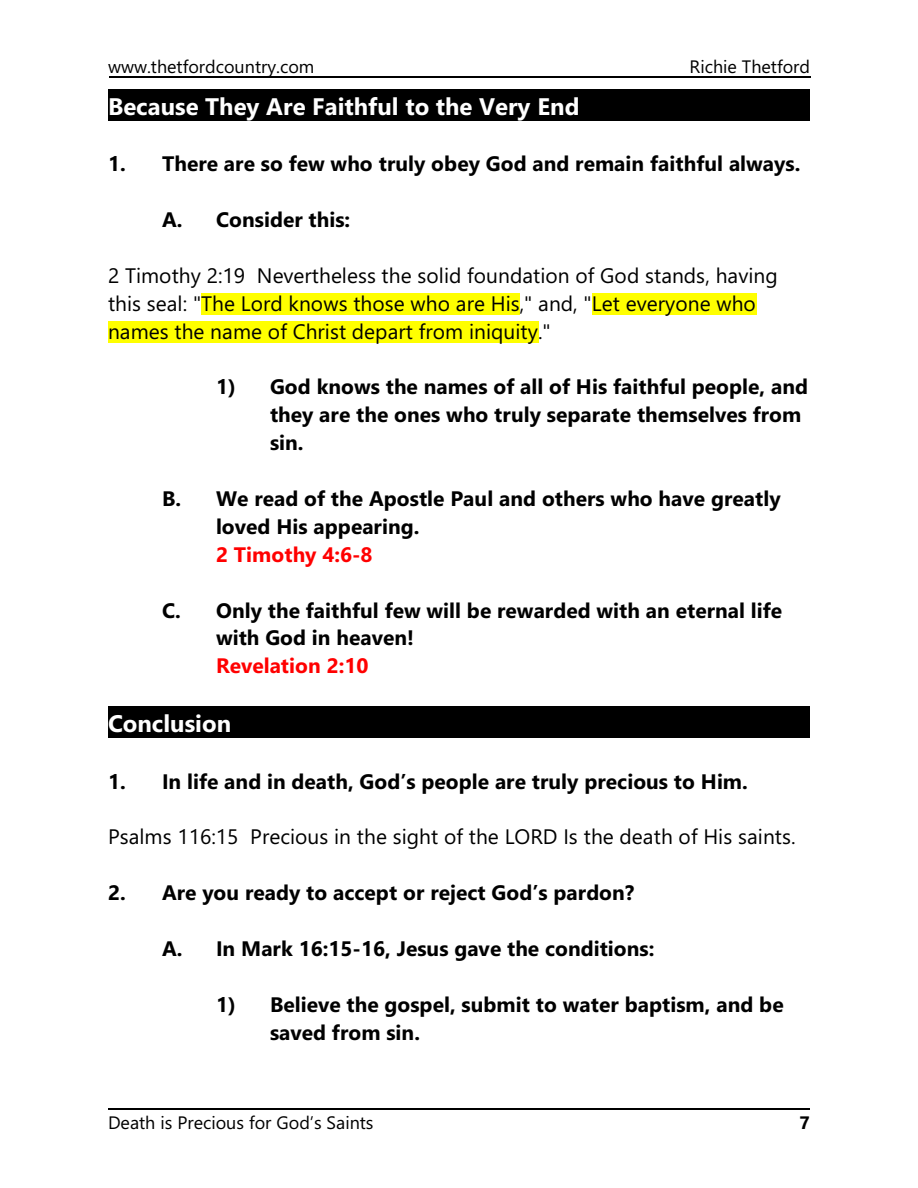
<style>
.page{position:relative;width:918px;height:1188px;background:#fff}
.page>*{position:absolute;margin:0;border:0;box-sizing:border-box;transform-origin:0 0}
.t1{font:700 24px "Segoe UI";color:#fff}
.t2{font:700 21px/27.9px "Segoe UI";color:#000}
.t3{font:21px/27.9px "Segoe UI";color:#000}
.t4{font:700 21px "Segoe UI";color:#f00}
.t5{font:18px "Segoe UI";color:#000}
.t6{font:700 18px "Segoe UI";color:#000}
</style>
<div class="page">
<hr style="left:109px;top:77px;width:702px;height:1px;background:#000">
<div style="left:108px;top:89px;width:702px;height:32px;background:#000"></div>
<div style="left:108px;top:707px;width:702px;height:31px;background:#000"></div>
<div style="left:201px;top:294px;width:319px;height:21px;background:#ff0"></div>
<div style="left:592px;top:294px;width:164px;height:21px;background:#ff0"></div>
<div style="left:108px;top:322px;width:430px;height:21px;background:#ff0"></div>
<hr style="left:108px;top:1109px;width:702px;height:1px;background:#000">
<p class="t5" style="left:108px;top:60px;width:208px">www.thetfordcountry.com</p>
<p class="t5" style="left:690px;top:60px;width:122px">Richie Thetford</p>
<p class="t1" style="left:108px;top:97px;width:473px">Because They Are Faithful to the Very End</p>
<p class="t2" style="left:108px;top:152px;width:694px">1. There are so few who truly obey God and remain faithful always.</p>
<p class="t2" style="left:162px;top:208px;width:190px">A. Consider this:</p>
<p class="t3" style="left:108px;top:263px;width:671px">2 Timothy 2:19 Nevertheless the solid foundation of God stands, having this seal: "The Lord knows those who are His," and, "Let everyone who names the name of Christ depart from iniquity."</p>
<p class="t2" style="left:270px;top:375px;width:540px;text-indent:-54px">1) God knows the names of all of His faithful people, and they are the ones who truly separate themselves from sin.</p>
<p class="t2" style="left:216px;top:487px;width:566px;text-indent:-54px">B. We read of the Apostle Paul and others who have greatly loved His appearing.</p>
<p class="t4" style="left:216px;top:546px;width:158px">2 Timothy 4:6-8</p>
<p class="t2" style="left:216px;top:598px;width:568px;text-indent:-54px">C. Only the faithful few will be rewarded with an eternal life with God in heaven!</p>
<p class="t4" style="left:216px;top:658px;width:154px">Revelation 2:10</p>
<p class="t1" style="left:108px;top:715px;width:125px">Conclusion</p>
<p class="t2" style="left:108px;top:769px;width:641px">1. In life and in death, God’s people are truly precious to Him.</p>
<p class="t3" style="left:108px;top:825px;width:689px">Psalms 116:15 Precious in the sight of the LORD Is the death of His saints.</p>
<p class="t2" style="left:108px;top:881px;width:528px">2. Are you ready to accept or reject God’s pardon?</p>
<p class="t2" style="left:162px;top:937px;width:494px">A. In Mark 16:15-16, Jesus gave the conditions:</p>
<p class="t2" style="left:270px;top:992px;width:515px;text-indent:-54px">1) Believe the gospel, submit to water baptism, and be saved from sin.</p>
<p class="t5" style="left:108px;top:1116px;width:267px">Death is Precious for God’s Saints</p>
<p class="t6" style="left:800px;top:1116px;width:12px">7</p>
</div>
